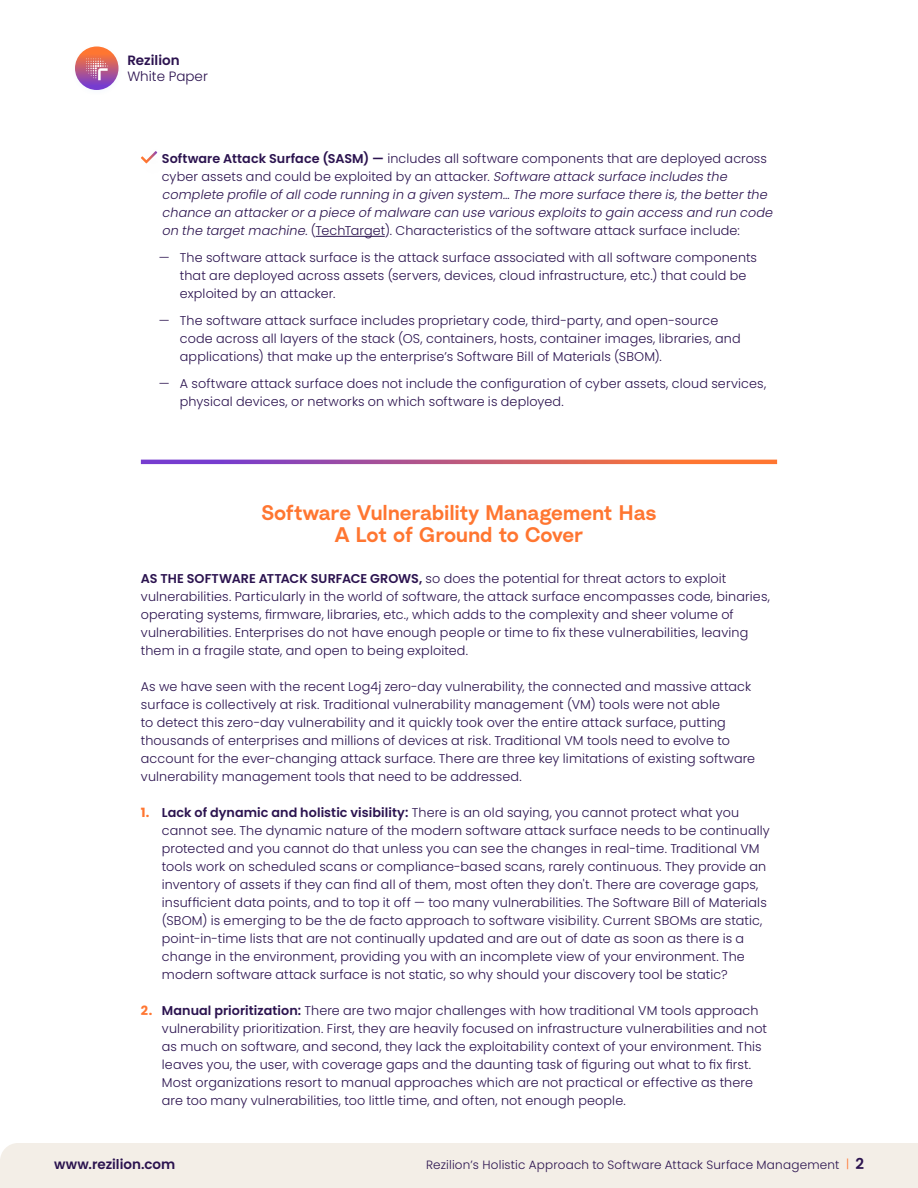
<style>
.page{position:relative;width:918px;height:1188px;background:#fff}
.page>*{position:absolute;margin:0;border:0;box-sizing:border-box;transform-origin:0 0}
.t1{font:600 21px/22.5px "Radial";letter-spacing:-.005em;color:#ff7631;text-align:center}
.t2{font:600 13.5px "Poppins";color:#2b134f}
.t3{font:300 13.5px "Poppins";color:#2b124f}
.t4{font:600 13.5px "Poppins";color:#2b124f}
.t5{font:300 12.75px/18px "Poppins";letter-spacing:.01em;color:#2b134f}
.t6{font:italic 300 12.75px/18px "Poppins";color:#2b134f}
.t7{font:300 12px "Poppins";letter-spacing:.015em;color:#2b134f}
.s1{font-weight:600;font-style:normal}
.s2{font-style:normal}
.s3{font-weight:600}
.s4{font-weight:700;color:#ff7631}
.s5{color:#ff7631}
.s6{font-weight:600;font-size:15px}
</style>
<div class="page">
<div style="left:0;top:1143px;width:918px;height:45px;background:#f3eee7"></div>
<svg style="left:75px;top:46px;width:43px;height:44px"></svg>
<svg style="left:86px;top:58px;width:22px;height:22px"></svg>
<hr style="left:316px;top:236px;width:69px;height:1px;background:#2b134f">
<svg style="left:141px;top:151px;width:16px;height:12px"></svg>
<svg style="left:141px;top:460px;width:636px;height:4px"></svg>
<p class="t4" style="left:127px;top:53px;width:54px">Rezilion</p>
<p class="t3" style="left:127px;top:69px;width:82px">White Paper</p>
<p class="t6" style="left:162px;top:150px;width:616px"><span class="s1">Software Attack Surface (SASM) —</span> <span class="s2">includes all software components that are deployed across cyber assets and could be exploited by an attacker.</span> Software attacksurface includesthe complete profile ofallcode running in a given system…The more surface there is,the betterthe chance an attackerora piece ofmalware can use variousexploitsto gain accessand run code on the targetmachine.<span class="s2">(TechTarget). Characteristics of the software attack surface include:</span></p>
<p class="t5" style="left:180px;top:249px;width:579px;text-indent:-21px">— The software attack surface is the attack surface associated with all software components that are deployed across assets (servers, devices, cloud infrastructure, etc.) that could be exploited by an attacker.</p>
<p class="t5" style="left:180px;top:312px;width:562px;text-indent:-21px">— The software attack surface includes proprietary code, third-party, and open-source code across all layers of the stack (OS, containers, hosts, container images, libraries, and applications) that make up the enterprise’s Software Bill of Materials (SBOM).</p>
<p class="t5" style="left:180px;top:375px;width:588px;text-indent:-21px">— A software attack surface does not include the configuration of cyber assets, cloud services, physical devices, or networks on which software is deployed.</p>
<p class="t1" style="left:262px;top:501px;width:396px">Software Vulnerability Management Has<br>A Lot of Ground to Cover</p>
<p class="t5" style="left:141px;top:570px;width:631px"><span class="s3">AS THE SOFTWARE ATTACK SURFACE GROWS,</span> so does the potential for threat actors to exploit vulnerabilities. Particularly in the world of software, the attack surface encompasses code, binaries, operating systems, firmware, libraries, etc., which adds to the complexity and sheer volume of vulnerabilities. Enterprises do not have enough people or time to fix these vulnerabilities, leaving them in a fragile state, and open to being exploited.</p>
<p class="t5" style="left:141px;top:678px;width:616px">As we have seen with the recent Log4j zero-day vulnerability, the connected and massive attack surface is collectively at risk. Traditional vulnerability management (VM) tools were not able<br>to detect this zero-day vulnerability and it quickly took over the entire attack surface, putting thousands of enterprises and millions of devices at risk. Traditional VM tools need to evolve to account for the ever-changing attack surface. There are three key limitations of existing software vulnerability management tools that need to be addressed.</p>
<p class="t5" style="left:162px;top:804px;width:609px;text-indent:-21px"><span class="s4">1.</span> <span class="s3">Lack of dynamic and holistic visibility:</span> There is an old saying, you cannot protect what you cannot see. The dynamic nature of the modern software attack surface needs to be continually protected and you cannot do that unless you can see the changes in real-time. Traditional VM tools work on scheduled scans or compliance-based scans, rarely continuous. They provide an inventory of assets if they can find all of them, most often they don't. There are coverage gaps, insufficient data points, and to top it off — too many vulnerabilities. The Software Bill of Materials (SBOM) is emerging to be the de facto approach to software visibility. Current SBOMs are static, point-in-time lists that are not continually updated and are out of date as soon as there is a change in the environment, providing you with an incomplete view of your environment. The modern software attack surface is not static, so why should your discovery tool be static?</p>
<p class="t5" style="left:162px;top:1002px;width:607px;text-indent:-21px"><span class="s4">2.</span> <span class="s3">Manual prioritization:</span> There are two major challenges with how traditional VM tools approach vulnerability prioritization. First, they are heavily focused on infrastructure vulnerabilities and not as much on software, and second, they lack the exploitability context of your environment. This leaves you, the user, with coverage gaps and the daunting task of figuring out what to fix first.<br>Most organizations resort to manual approaches which are not practical or effective as there are too many vulnerabilities, too little time, and often, not enough people.</p>
<p class="t2" style="left:54px;top:1157px;width:123px">www.rezilion.com</p>
<p class="t7" style="left:426px;top:1158px;width:439px">Rezilion’s Holistic Approach to Software Attack Surface Management <span class="s5">|</span> <span class="s6">2</span></p>
</div>
